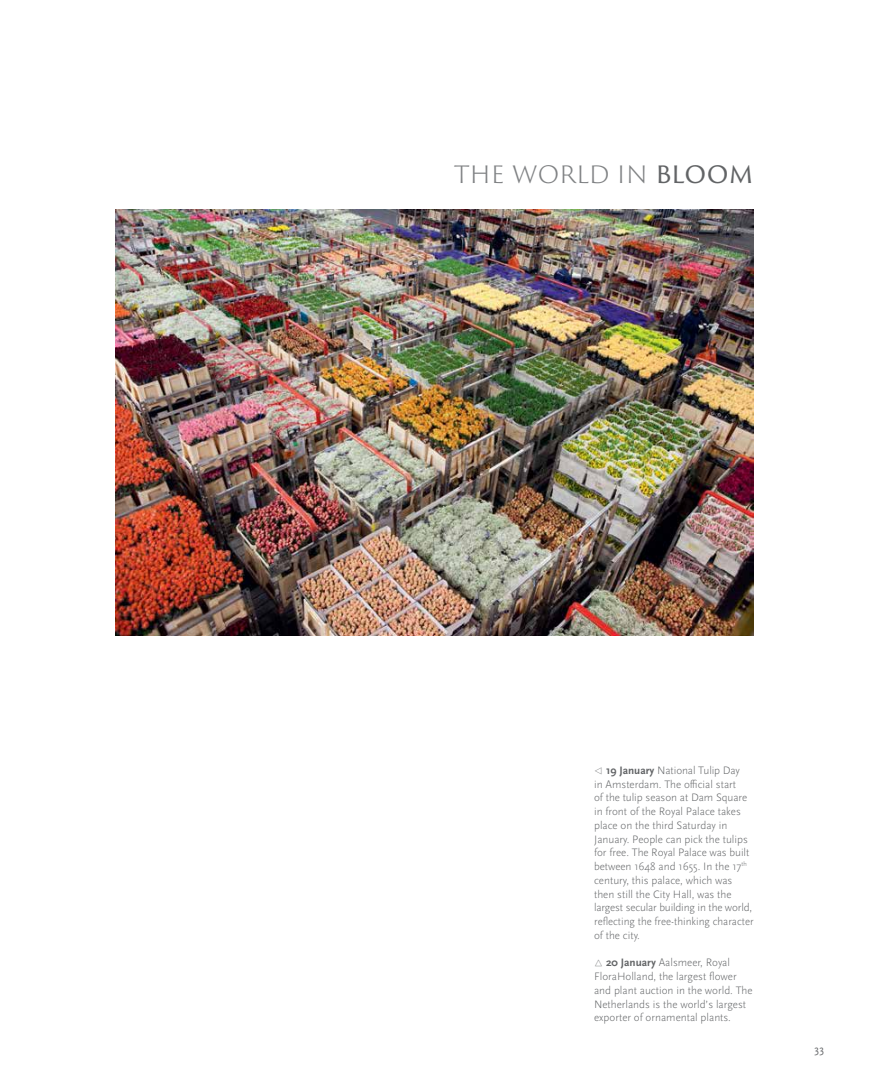
<style>
.page{position:relative;width:869px;height:1088px;background:#fff}
.page>*{position:absolute;margin:0;border:0;box-sizing:border-box;transform-origin:0 0}
.t1{font:300 27.5px "Trajan Sans Pro";letter-spacing:-.005em;color:#808284}
.t2{font:300 11.25px/13.8px "Scala Sans Pro";color:#626466}
.t3{font:11.25px "Scala Sans Pro";color:#626466}
.s1{font-weight:400;color:#626466}
.s2{font-family:"Scala Pro";font-weight:700;font-size:13.75px}
.s3{font-weight:700}
</style>
<div class="page">
<img style="left:115px;top:210px;width:638px;height:425px">
<h1 class="t1" style="left:454px;top:154px;width:301px">THE WORLD IN <span class="s1">BLOOM</span></h1>
<p class="t2" style="left:593px;top:763px;width:161px"><span class="s2">◃</span> <span class="s3">19 January</span> National Tulip Day<br>in Amsterdam. The official start<br>of the tulip season at Dam Square in front of the Royal Palace takes place on the third Saturday in<br>January. People can pick the tulips for free. The Royal Palace was built between 1648 and 1655. In the 17<sup>th </sup>century, this palace, which was then still the City Hall, was the largest secular building in the world, reflecting the free-thinking character of the city.</p>
<p class="t2" style="left:594px;top:955px;width:160px"><span class="s2">▵</span> <span class="s3">20 January</span> Aalsmeer, Royal<br>FloraHolland, the largest flower and plant auction in the world. The<br>Netherlands is the world’s largest exporter of ornamental plants.</p>
<p class="t3" style="left:813px;top:1043px;width:11px">33</p>
</div>
